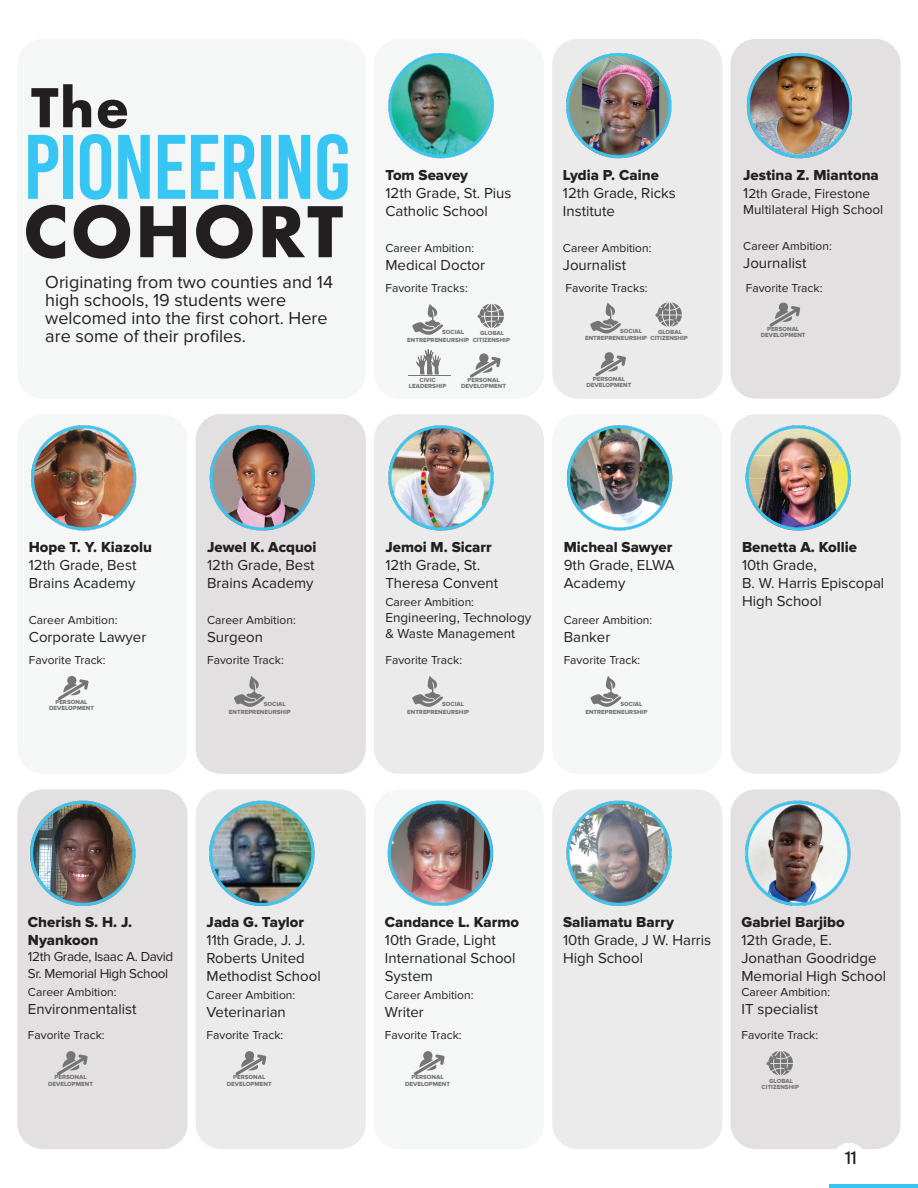
<style>
.page{position:relative;width:918px;height:1188px;background:#fff}
.page>*{position:absolute;margin:0;border:0;box-sizing:border-box;transform-origin:0 0}
.t1{font:91.35px "Bebas Kai";letter-spacing:-.025em;color:#37c6f3}
.t2{font:700 67.65px "Futura";letter-spacing:.025em;color:#231f20}
.t3{font:700 51.9px "Futura";color:#231f20}
.t4{font:18px/18px "Proxima Nova";color:#231f20}
.t5{font:18px "Bebas Kai";color:#231f20}
.t6{font:15px/18px "Proxima Nova";color:#231f20}
.t7{font:15px/18px "Proxima Nova Extrabld";color:#231f20}
.t8{font:13.5px/16.2px "Proxima Nova";color:#231f20}
.t9{font:13.5px/16.2px "Proxima Nova";letter-spacing:-.025em;color:#231f20}
.t10{font:12px "Proxima Nova";color:#231f20}
.t11{font:6.15px/6.1px "Proxima Nova Extrabld";color:#767575;text-align:center}
.s1{font-size:15px}
</style>
<div class="page">
<div style="left:374px;top:39px;width:170px;height:360px;background:#f5f7f7;border-radius:25px"></div>
<div style="left:552px;top:39px;width:170px;height:360px;background:#ebebec;border-radius:25px"></div>
<div style="left:730px;top:39px;width:171px;height:360px;background:#e2e0e0;border-radius:25px"></div>
<div style="left:17px;top:414px;width:171px;height:360px;background:#f5f7f7;border-radius:25px"></div>
<div style="left:730px;top:414px;width:171px;height:360px;background:#ebebec;border-radius:25px"></div>
<div style="left:196px;top:789px;width:170px;height:360px;background:#ebebec;border-radius:25px"></div>
<div style="left:374px;top:789px;width:170px;height:360px;background:#f5f7f7;border-radius:25px"></div>
<div style="left:552px;top:789px;width:170px;height:360px;background:#ebebec;border-radius:25px"></div>
<div style="left:17px;top:789px;width:171px;height:360px;background:#e2e0e0;border-radius:25px"></div>
<div style="left:730px;top:789px;width:171px;height:360px;background:#e2e0e0;border-radius:25px"></div>
<svg style="left:57px;top:1051px;width:31px;height:24px"></svg>
<svg style="left:235px;top:1051px;width:31px;height:24px"></svg>
<svg style="left:414px;top:1051px;width:31px;height:24px"></svg>
<svg style="left:767px;top:1051px;width:26px;height:24px"></svg>
<img style="left:31px;top:53px;width:820px;height:853px">
<div style="left:17px;top:39px;width:349px;height:360px;background:#f5f7f7;border-radius:25px"></div>
<div style="left:832px;top:1143px;width:34px;height:34px;background:#fff;border-radius:50%"></div>
<hr style="left:830px;top:1185px;width:88px;height:3px;background:#37c6f3">
<h3 class="t3" style="left:31px;top:70px;width:100px">The</h3>
<h1 class="t1" style="left:23px;top:118px;width:330px">PIONEERING</h1>
<h2 class="t2" style="left:23px;top:183px;width:322px">COHORT</h2>
<p class="t4" style="left:45px;top:273px;width:289px">Originating from two counties and 14 high schools, 19 students were welcomed into the first cohort. Here are some of their profiles.</p>
<p class="t7" style="left:386px;top:166px;width:84px">Tom Seavey</p>
<p class="t6" style="left:386px;top:184px;width:127px">12th Grade, St. Pius<br>Catholic School</p>
<p class="t10" style="left:386px;top:241px;width:90px">Career Ambition:</p>
<p class="t6" style="left:386px;top:256px;width:101px">Medical Doctor</p>
<p class="t7" style="left:563px;top:166px;width:97px">Lydia P. Caine</p>
<p class="t6" style="left:563px;top:184px;width:114px">12th Grade, Ricks<br>Institute</p>
<p class="t10" style="left:563px;top:241px;width:90px">Career Ambition:</p>
<p class="t6" style="left:563px;top:256px;width:65px">Journalist</p>
<p class="t10" style="left:386px;top:281px;width:84px">Favorite Tracks:</p>
<p class="t10" style="left:565px;top:281px;width:84px">Favorite Tracks:</p>
<p class="t7" style="left:743px;top:166px;width:137px">Jestina Z. Miantona</p>
<p class="t8" style="left:743px;top:186px;width:142px"><span class="s1">1</span>2th Grade, Firestone<br>Multilateral High School</p>
<p class="t10" style="left:743px;top:239px;width:90px">Career Ambition:</p>
<p class="t6" style="left:743px;top:254px;width:65px">Journalist</p>
<p class="t10" style="left:746px;top:281px;width:78px">Favorite Track:</p>
<p class="t11" style="left:585px;top:327px;width:63px;line-height:7.4px;text-align:left;text-indent:35px">SOCIAL<br>ENTREPRENEURSHIP</p>
<p class="t11" style="left:761px;top:326px;width:46px">PERSONAL<br>DEVELOPMENT</p>
<p class="t11" style="left:651px;top:329px;width:39px">GLOBAL<br>CITIZENSHIP</p>
<p class="t11" style="left:407px;top:329px;width:63px;line-height:7.4px;text-align:left;text-indent:35px">SOCIAL<br>ENTREPRENEURSHIP</p>
<p class="t11" style="left:409px;top:377px;width:39px">CIVIC<br>LEADERSHIP</p>
<p class="t11" style="left:586px;top:376px;width:46px">PERSONAL<br>DEVELOPMENT</p>
<p class="t11" style="left:473px;top:330px;width:39px">GLOBAL<br>CITIZENSHIP</p>
<p class="t11" style="left:461px;top:377px;width:46px">PERSONAL<br>DEVELOPMENT</p>
<p class="t7" style="left:29px;top:538px;width:125px">Hope T. Y. Kiazolu</p>
<p class="t6" style="left:29px;top:556px;width:109px">12th Grade, Best<br>Brains Academy</p>
<p class="t10" style="left:29px;top:613px;width:90px">Career Ambition:</p>
<p class="t6" style="left:29px;top:628px;width:119px">Corporate Lawyer</p>
<p class="t7" style="left:207px;top:538px;width:111px">Jewel K. Acquoi</p>
<p class="t6" style="left:207px;top:556px;width:109px">12th Grade, Best<br>Brains Academy</p>
<p class="t10" style="left:207px;top:613px;width:90px">Career Ambition:</p>
<p class="t6" style="left:207px;top:628px;width:57px">Surgeon</p>
<p class="t7" style="left:385px;top:538px;width:108px">Jemoi M. Sicarr</p>
<p class="t6" style="left:385px;top:556px;width:114px">12th Grade, St.<br>Theresa Convent</p>
<p class="t10" style="left:385px;top:595px;width:90px">Career Ambition:</p>
<p class="t8" style="left:385px;top:610px;width:147px">Engineering, Technology &amp; Waste Management</p>
<p class="t7" style="left:564px;top:538px;width:110px">Micheal Sawyer</p>
<p class="t6" style="left:564px;top:556px;width:112px">9th Grade, ELWA<br>Academy</p>
<p class="t10" style="left:564px;top:613px;width:90px">Career Ambition:</p>
<p class="t6" style="left:564px;top:628px;width:48px">Banker</p>
<p class="t7" style="left:742px;top:538px;width:117px">Benetta A. Kollie</p>
<p class="t6" style="left:742px;top:556px;width:144px">10th Grade,<br>B. W. Harris Episcopal<br>High School</p>
<p class="t10" style="left:29px;top:653px;width:78px">Favorite Track:</p>
<p class="t10" style="left:207px;top:653px;width:78px">Favorite Track:</p>
<p class="t10" style="left:385px;top:653px;width:78px">Favorite Track:</p>
<p class="t10" style="left:564px;top:653px;width:78px">Favorite Track:</p>
<p class="t11" style="left:49px;top:699px;width:46px">PERSONAL<br>DEVELOPMENT</p>
<p class="t11" style="left:229px;top:701px;width:63px;line-height:7.4px;text-align:left;text-indent:35px">SOCIAL<br>ENTREPRENEURSHIP</p>
<p class="t11" style="left:407px;top:701px;width:63px;line-height:7.4px;text-align:left;text-indent:35px">SOCIAL<br>ENTREPRENEURSHIP</p>
<p class="t11" style="left:585px;top:701px;width:63px;line-height:7.4px;text-align:left;text-indent:35px">SOCIAL<br>ENTREPRENEURSHIP</p>
<p class="t7" style="left:28px;top:914px;width:106px">Cherish S. H. J.<br>Nyankoon</p>
<p class="t9" style="left:28px;top:949px;width:147px">12th Grade, Isaac A. David<br>Sr. Memorial High School</p>
<p class="t10" style="left:28px;top:985px;width:90px">Career Ambition:</p>
<p class="t6" style="left:28px;top:1000px;width:110px">Environmentalist</p>
<p class="t7" style="left:207px;top:914px;width:99px">Jada G. Taylor</p>
<p class="t6" style="left:207px;top:931px;width:116px">11th Grade, J. J.<br>Roberts United<br>Methodist School</p>
<p class="t10" style="left:207px;top:988px;width:90px">Career Ambition:</p>
<p class="t6" style="left:207px;top:1003px;width:81px">Veterinarian</p>
<p class="t7" style="left:385px;top:914px;width:136px">Candance L. Karmo</p>
<p class="t6" style="left:385px;top:931px;width:132px">10th Grade, Light<br>International School<br>System</p>
<p class="t10" style="left:385px;top:988px;width:90px">Career Ambition:</p>
<p class="t6" style="left:385px;top:1003px;width:40px">Writer</p>
<p class="t7" style="left:563px;top:914px;width:112px">Saliamatu Barry</p>
<p class="t6" style="left:563px;top:931px;width:150px">10th Grade, J W. Harris<br>High School</p>
<p class="t7" style="left:741px;top:914px;width:105px">Gabriel Barjibo</p>
<p class="t6" style="left:741px;top:931px;width:146px">12th Grade, E.<br>Jonathan Goodridge<br>Memorial High School</p>
<p class="t10" style="left:741px;top:985px;width:90px">Career Ambition:</p>
<p class="t6" style="left:741px;top:1000px;width:78px">IT specialist</p>
<p class="t10" style="left:28px;top:1028px;width:78px">Favorite Track:</p>
<p class="t10" style="left:207px;top:1028px;width:78px">Favorite Track:</p>
<p class="t10" style="left:385px;top:1028px;width:78px">Favorite Track:</p>
<p class="t10" style="left:741px;top:1028px;width:78px">Favorite Track:</p>
<p class="t11" style="left:48px;top:1075px;width:46px">PERSONAL<br>DEVELOPMENT</p>
<p class="t11" style="left:227px;top:1075px;width:46px">PERSONAL<br>DEVELOPMENT</p>
<p class="t11" style="left:405px;top:1075px;width:46px">PERSONAL<br>DEVELOPMENT</p>
<p class="t11" style="left:762px;top:1078px;width:39px">GLOBAL<br>CITIZENSHIP</p>
<p class="t5" style="left:845px;top:1149px;width:13px">11</p>
</div>
